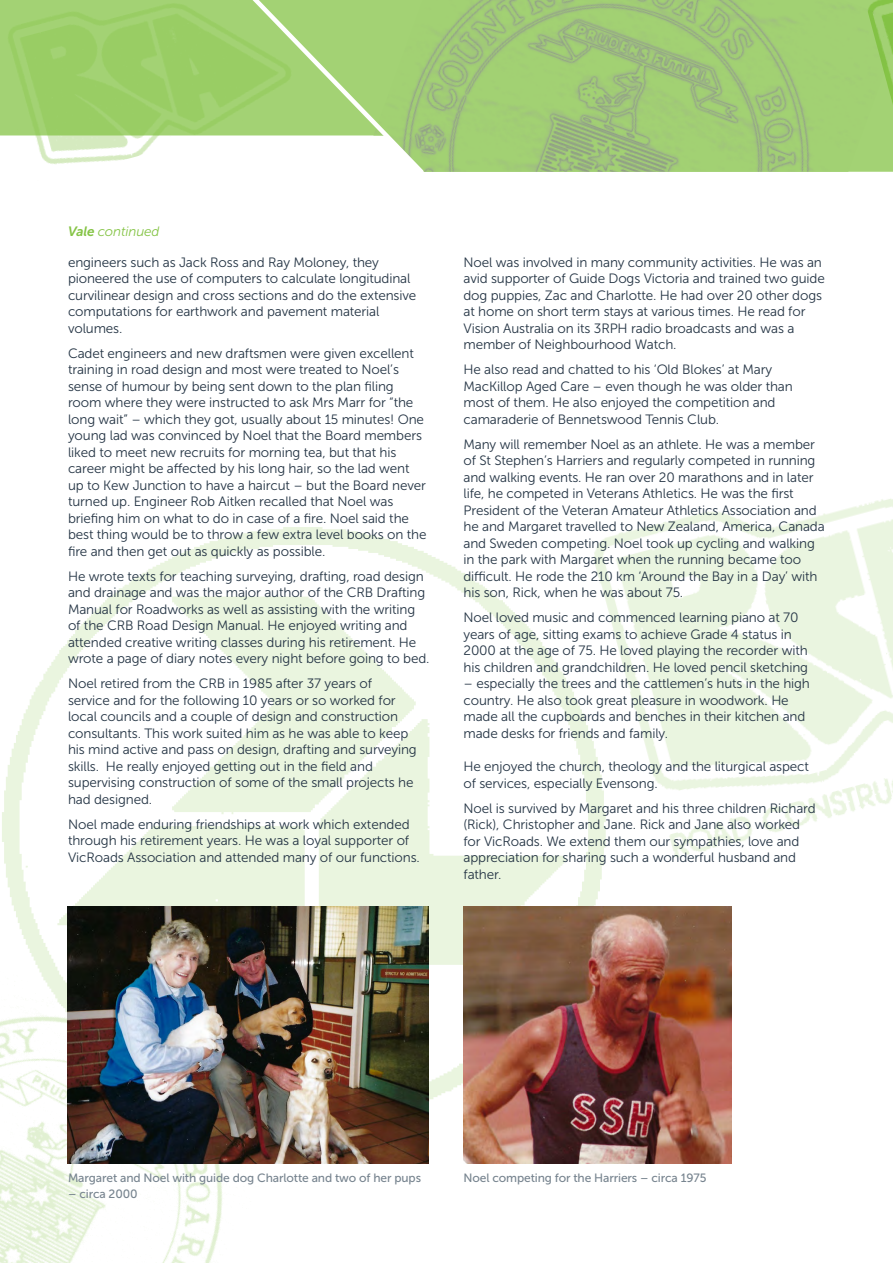
<style>
.page{position:relative;width:893px;height:1263px;background:#fff}
.page>*{position:absolute;margin:0;border:0;box-sizing:border-box;transform-origin:0 0}
.t1{font:13.5px/16.5px "Museo Sans 300";letter-spacing:-.01em;color:#243444}
.t2{font:italic 13.5px "Museo Sans 300";letter-spacing:-.01em;color:#85c446}
.t3{font:12px "Museo Sans 500";letter-spacing:-.01em;color:#77848f}
.s1{font-family:"Museo Sans 700"}
</style>
<div class="page">
<svg style="left:0;top:0;width:229px;height:165px;background:#acd681"></svg>
<img style="left:428px;top:0;width:465px;height:172px">
<svg style="left:229px;top:0;width:199px;height:172px"></svg>
<img style="left:2px;top:527px;width:680px;height:574px">
<img style="left:0;top:948px;width:294px;height:315px">
<img style="left:545px;top:499px;width:348px;height:376px">
<img style="left:68px;top:907px;width:361px;height:256px">
<img style="left:463px;top:907px;width:268px;height:256px">
<p class="t2" style="left:68px;top:224px;width:93px"><span class="s1">Vale</span> continued</p>
<p class="t1" style="left:68px;top:254px;width:350px">engineers such as Jack Ross and Ray Moloney, they pioneered the use of computers to calculate longitudinal curvilinear design and cross sections and do the extensive computations for earthwork and pavement material volumes.</p>
<p class="t1" style="left:68px;top:345px;width:360px">Cadet engineers and new draftsmen were given excellent training in road design and most were treated to Noel’s sense of humour by being sent down to the plan filing room where they were instructed to ask Mrs Marr for “the long wait” – which they got, usually about 15 minutes! One young lad was convinced by Noel that the Board members liked to meet new recruits for morning tea, but that his career might be affected by his long hair, so the lad went up to Kew Junction to have a haircut – but the Board never turned up. Engineer Rob Aitken recalled that Noel was briefing him on what to do in case of a fire. Noel said the best thing would be to throw a few extra level books on the fire and then get out as quickly as possible.</p>
<p class="t1" style="left:68px;top:568px;width:363px">He wrote texts for teaching surveying, drafting, road design and drainage and was the major author of the CRB Drafting Manual for Roadworks as well as assisting with the writing of the CRB Road Design Manual. He enjoyed writing and attended creative writing classes during his retirement. He wrote a page of diary notes every night before going to bed.</p>
<p class="t1" style="left:68px;top:675px;width:350px">Noel retired from the CRB in 1985 after 37 years of service and for the following 10 years or so worked for local councils and a couple of design and construction consultants. This work suited him as he was able to keep his mind active and pass on design, drafting and surveying skills. He really enjoyed getting out in the field and supervising construction of some of the small projects he had designed.</p>
<p class="t1" style="left:68px;top:816px;width:353px">Noel made enduring friendships at work which extended through his retirement years. He was a loyal supporter of<br>VicRoads Association and attended many of our functions.</p>
<p class="t1" style="left:463px;top:254px;width:363px">Noel was involved in many community activities. He was an avid supporter of Guide Dogs Victoria and trained two guide dog puppies, Zac and Charlotte. He had over 20 other dogs at home on short term stays at various times. He read for Vision Australia on its 3RPH radio broadcasts and was a member of Neighbourhood Watch.</p>
<p class="t1" style="left:463px;top:361px;width:331px">He also read and chatted to his ‘Old Blokes’ at Mary MacKillop Aged Care – even though he was older than most of them. He also enjoyed the competition and camaraderie of Bennetswood Tennis Club.</p>
<p class="t1" style="left:463px;top:436px;width:363px">Many will remember Noel as an athlete. He was a member of St Stephen’s Harriers and regularly competed in running and walking events. He ran over 20 marathons and in later life, he competed in Veterans Athletics. He was the first President of the Veteran Amateur Athletics Association and he and Margaret travelled to New Zealand, America, Canada and Sweden competing. Noel took up cycling and walking in the park with Margaret when the running became too difficult. He rode the 210 km ‘Around the Bay in a Day’ with his son, Rick, when he was about 75.</p>
<p class="t1" style="left:463px;top:609px;width:346px">Noel loved music and commenced learning piano at 70 years of age, sitting exams to achieve Grade 4 status in 2000 at the age of 75. He loved playing the recorder with his children and grandchildren. He loved pencil sketching</p>
<p class="t1" style="left:463px;top:675px;width:348px">– especially the trees and the cattlemen’s huts in the high country. He also took great pleasure in woodwork. He made all the cupboards and benches in their kitchen and made desks for friends and family.</p>
<p class="t1" style="left:463px;top:758px;width:347px">He enjoyed the church, theology and the liturgical aspect of services, especially Evensong.</p>
<p class="t1" style="left:463px;top:800px;width:354px">Noel is survived by Margaret and his three children Richard (Rick), Christopher and Jane. Rick and Jane also worked for VicRoads. We extend them our sympathies, love and appreciation for sharing such a wonderful husband and father.</p>
<p class="t3" style="left:68px;top:1171px;width:354px">Margaret and Noel with guide dog Charlotte and two of her pups</p>
<p class="t3" style="left:68px;top:1187px;width:71px">– circa 2000</p>
<p class="t3" style="left:463px;top:1171px;width:245px">Noel competing for the Harriers – circa 1975</p>
</div>
